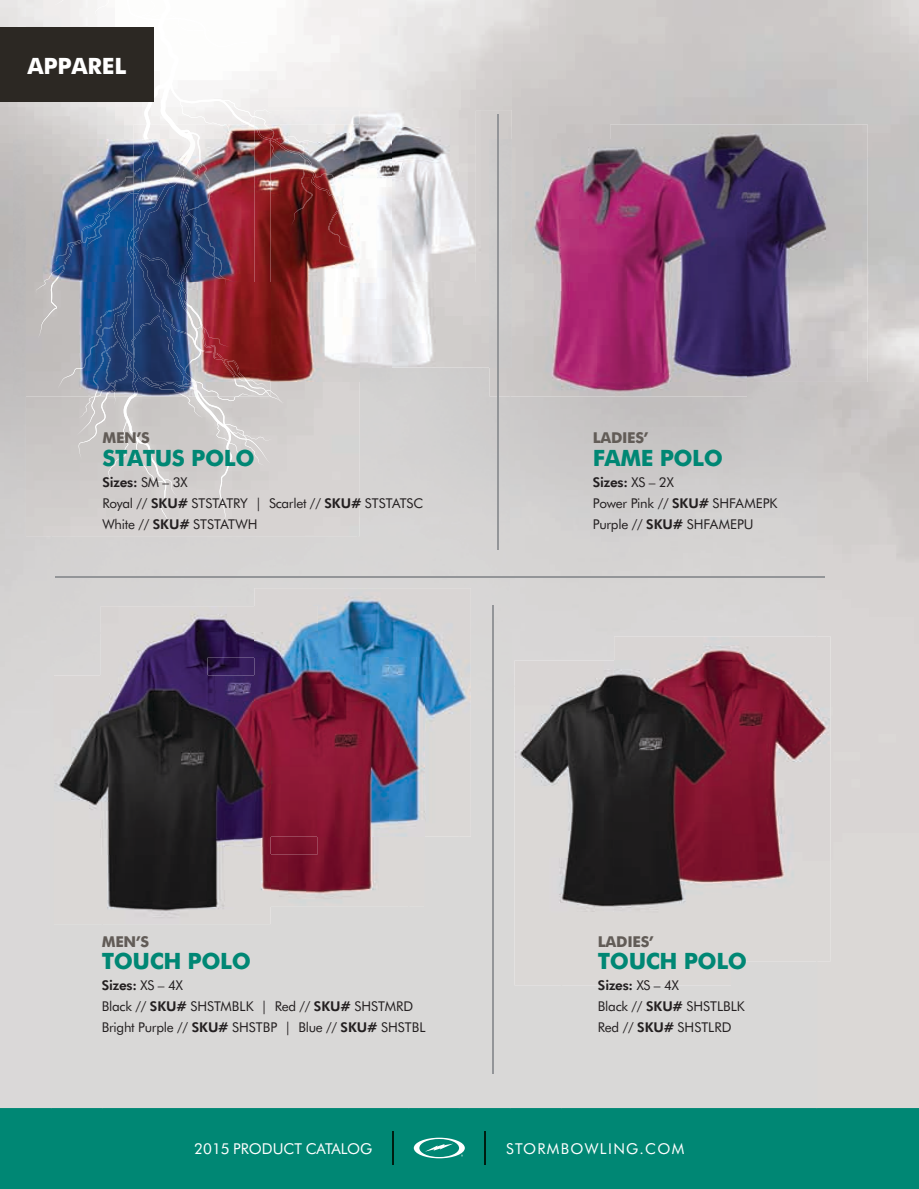
<style>
.page{position:relative;width:919px;height:1189px;background:#fff}
.page>*{position:absolute;margin:0;border:0;box-sizing:border-box;transform-origin:0 0}
.t1{font:700 22.5px "Futura BT";letter-spacing:-.02em;color:#008774}
.t2{font:700 22.5px "Futura BT";letter-spacing:-.01em;color:#fff}
.t3{font:700 15px "Futura BT";letter-spacing:-.02em;color:#625c57}
.t4{font:15px "Futura BT";color:#fff}
.t5{font:15px "Futura BT";letter-spacing:.09em;color:#fff}
.t6{font:13.5px/21px "Futura BT";letter-spacing:-.015em;color:#231f20}
.s1{font-weight:800}
</style>
<div class="page">
<div style="left:0;top:1108px;width:919px;height:81px;background:#008774"></div>
<img style="left:817px;top:157px;width:102px;height:951px">
<div style="left:357px;top:367px;width:153px;height:265px;background:#d5d3d3"></div>
<div style="left:460px;top:632px;width:51px;height:476px;background:#d9d8d7"></div>
<svg style="left:414px;top:1138px;width:51px;height:20px"></svg>
<hr style="left:485px;top:1131px;width:1px;height:34px;background:#001d11">
<hr style="left:393px;top:1131px;width:1px;height:34px;background:#001d11">
<svg style="left:36px;top:0;width:317px;height:529px"></svg>
<div style="left:0;top:27px;width:153px;height:75px;background:#2c2823"></div>
<img style="left:391px;top:110px;width:121px;height:257px">
<img style="left:276px;top:110px;width:84px;height:15px">
<img style="left:254px;top:110px;width:22px;height:15px">
<hr style="left:55px;top:576px;width:769px;height:2px;background:#939598">
<img style="left:134px;top:125px;width:9px;height:14px">
<img style="left:143px;top:125px;width:111px;height:14px">
<img style="left:270px;top:367px;width:121px;height:15px">
<img style="left:360px;top:125px;width:31px;height:242px">
<img style="left:270px;top:282px;width:90px;height:85px">
<img style="left:254px;top:125px;width:99px;height:124px">
<img style="left:13px;top:139px;width:121px;height:257px">
<img style="left:36px;top:176px;width:97px;height:118px">
<img style="left:200px;top:139px;width:70px;height:243px">
<img style="left:205px;top:301px;width:9px;height:81px">
<img style="left:134px;top:140px;width:71px;height:242px">
<svg style="left:265px;top:139px;width:5px;height:5px"></svg>
<img style="left:610px;top:125px;width:257px;height:257px">
<img style="left:489px;top:139px;width:258px;height:257px">
<div style="left:489px;top:139px;width:23px;height:228px;background:#cdcbcb"></div>
<img style="left:610px;top:139px;width:137px;height:243px">
<img style="left:614px;top:637px;width:216px;height:324px">
<img style="left:514px;top:661px;width:217px;height:324px">
<img style="left:614px;top:661px;width:117px;height:300px">
<hr style="left:497px;top:114px;width:1px;height:435px;background:#939598">
<hr style="left:492px;top:605px;width:1px;height:469px;background:#939598">
<img style="left:254px;top:588px;width:217px;height:249px">
<img style="left:101px;top:606px;width:153px;height:70px">
<img style="left:254px;top:606px;width:63px;height:52px">
<img style="left:270px;top:837px;width:154px;height:69px">
<img style="left:317px;top:658px;width:107px;height:179px">
<img style="left:208px;top:658px;width:109px;height:197px">
<img style="left:54px;top:676px;width:216px;height:248px">
<img style="left:101px;top:676px;width:107px;height:179px">
<img style="left:208px;top:676px;width:62px;height:230px">
<img style="left:254px;top:676px;width:16px;height:161px">
<p class="t2" style="left:27px;top:52px;width:100px">APPAREL</p>
<p class="t3" style="left:102px;top:429px;width:49px">MEN’S</p>
<p class="t1" style="left:102px;top:444px;width:154px">STATUS POLO</p>
<p class="t6" style="left:102px;top:472px;width:322px"><span class="s1">Sizes:</span> SM – 3X<br>Royal // <span class="s1">SKU#</span> STSTATRY | Scarlet // <span class="s1">SKU#</span> STSTATSC<br>White // <span class="s1">SKU#</span> STSTATWH</p>
<p class="t3" style="left:102px;top:932px;width:49px">MEN’S</p>
<p class="t1" style="left:102px;top:947px;width:151px">TOUCH POLO</p>
<p class="t6" style="left:102px;top:975px;width:325px"><span class="s1">Sizes:</span> XS – 4X<br>Black // <span class="s1">SKU#</span> SHSTMBLK | Red // <span class="s1">SKU#</span> SHSTMRD<br>Bright Purple // <span class="s1">SKU#</span> SHSTBP | Blue // <span class="s1">SKU#</span> SHSTBL</p>
<p class="t3" style="left:593px;top:429px;width:57px">LADIES’</p>
<p class="t1" style="left:593px;top:444px;width:132px">FAME POLO</p>
<p class="t6" style="left:593px;top:472px;width:186px"><span class="s1">Sizes:</span> XS – 2X<br>Power Pink // <span class="s1">SKU#</span> SHFAMEPK<br>Purple // <span class="s1">SKU#</span> SHFAMEPU</p>
<p class="t3" style="left:598px;top:932px;width:57px">LADIES’</p>
<p class="t1" style="left:598px;top:947px;width:151px">TOUCH POLO</p>
<p class="t6" style="left:598px;top:975px;width:148px"><span class="s1">Sizes:</span> XS – 4X<br>Black // <span class="s1">SKU#</span> SHSTLBLK<br>Red // <span class="s1">SKU#</span> SHSTLRD</p>
<p class="t4" style="left:194px;top:1139px;width:180px">2015 PRODUCT CATALOG</p>
<p class="t5" style="left:506px;top:1139px;width:180px">STORMBOWLING.COM</p>
</div>
